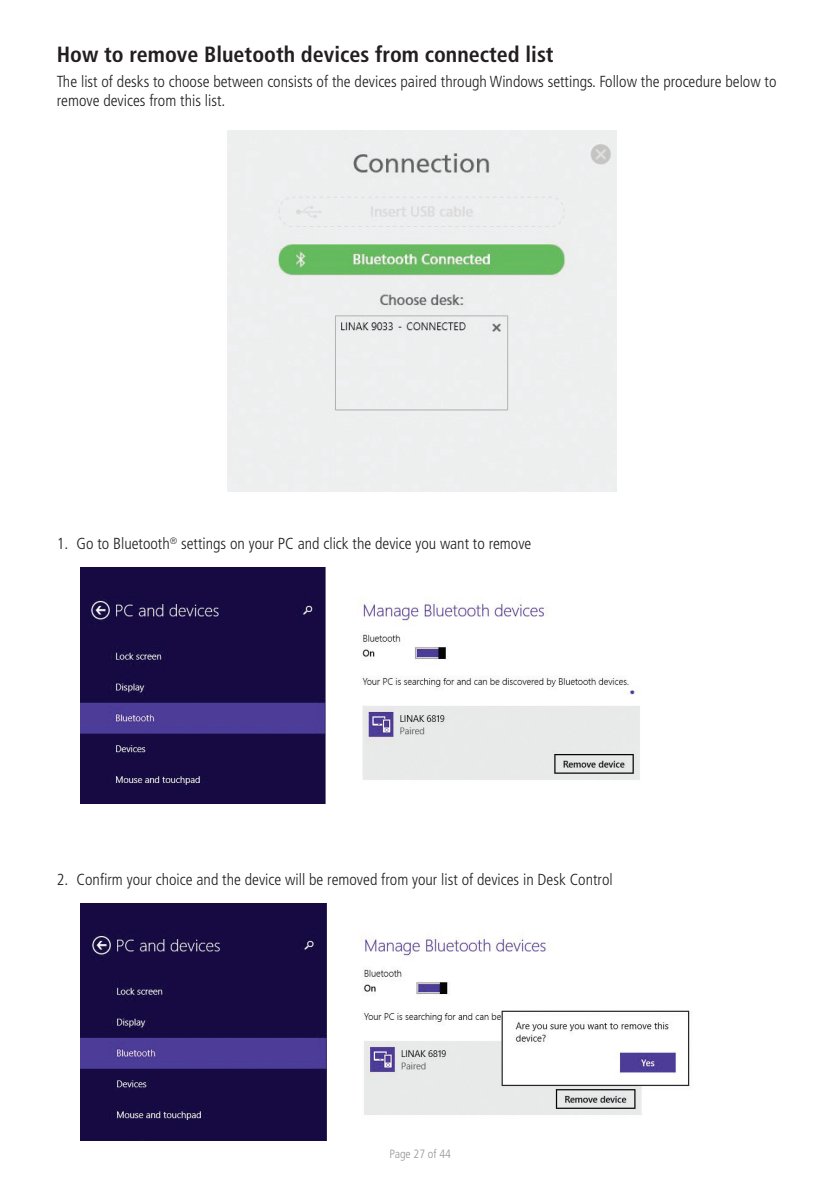
<style>
.page{position:relative;width:840px;height:1191px;background:#fff}
.page>*{position:absolute;margin:0;border:0;box-sizing:border-box;transform-origin:0 0}
.t1{font:700 condensed 22px "Frutiger LT Pro";color:#231f20}
.t2{font:300 condensed 16px/19.2px "Frutiger LT Pro";color:#231f20}
.t3{font:300 condensed 12px "Frutiger LT Pro";color:#939598}
</style>
<div class="page">
<img style="left:227px;top:131px;width:389px;height:360px">
<img style="left:80px;top:567px;width:560px;height:236px">
<img style="left:81px;top:903px;width:611px;height:238px">
<h1 class="t1" style="left:57px;top:41px;width:498px">How to remove Bluetooth devices from connected list</h1>
<p class="t2" style="left:57px;top:72px;width:720px">The list of desks to choose between consists of the devices paired through Windows settings. Follow the procedure below to remove devices from this list.</p>
<p class="t2" style="left:57px;top:534px;width:476px">1. Go to Bluetooth<sup>®</sup> settings on your PC and click the device you want to remove</p>
<p class="t2" style="left:57px;top:870px;width:557px">2. Confirm your choice and the device will be removed from your list of devices in Desk Control</p>
<p class="t3" style="left:389px;top:1147px;width:63px">Page 27 of 44</p>
</div>
